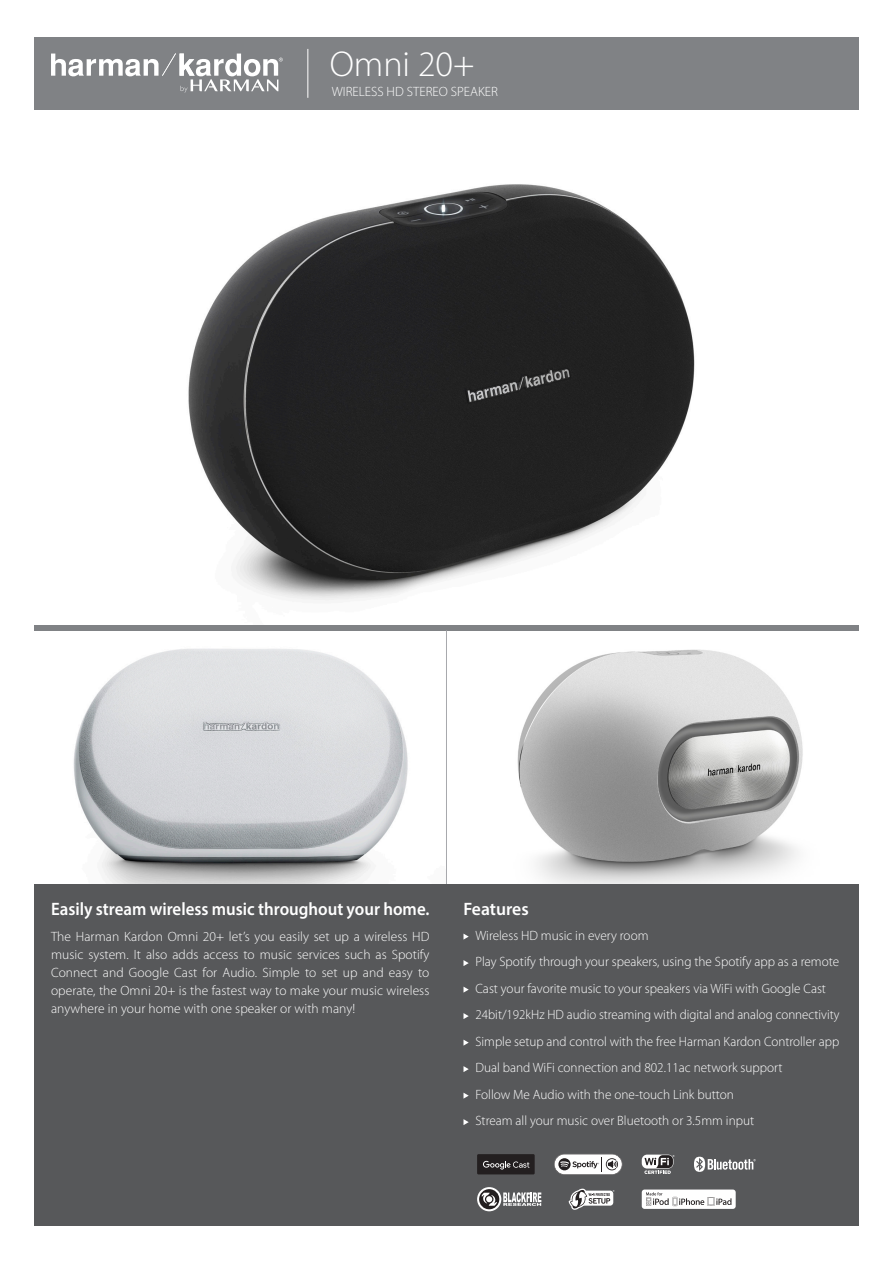
<style>
.page{position:relative;width:893px;height:1263px;background:#fff}
.page>*{position:absolute;margin:0;border:0;box-sizing:border-box;transform-origin:0 0}
.t1{font:300 36px "Myriad Pro";color:#fff}
.t2{font:600 18px "Myriad Pro";color:#fff;scale:.94 1}
.t3{font:600 18px "Myriad Pro";color:#fff}
.t4{font:300 13.5px/18px "Myriad Pro";color:#fff;text-align:justify}
.t5{font:300 13.5px "Myriad Pro";color:#fff;scale:.96 1}
</style>
<div class="page">
<img style="left:449px;top:630px;width:404px;height:254px">
<img style="left:34px;top:630px;width:412px;height:254px">
<div style="left:34px;top:625px;width:825px;height:5px;background:#808285"></div>
<hr style="left:446px;top:630px;width:1px;height:277px;background:#a8a9ad">
<img style="left:188px;top:184px;width:507px;height:417px">
<div style="left:34px;top:37px;width:825px;height:72px;background:#808285"></div>
<div style="left:34px;top:884px;width:825px;height:342px;background:#57585a"></div>
<svg style="left:463px;top:933px;width:6px;height:6px"></svg>
<svg style="left:463px;top:960px;width:6px;height:6px"></svg>
<svg style="left:463px;top:986px;width:6px;height:7px"></svg>
<svg style="left:463px;top:1013px;width:6px;height:6px"></svg>
<svg style="left:463px;top:1039px;width:6px;height:7px"></svg>
<svg style="left:463px;top:1066px;width:6px;height:6px"></svg>
<svg style="left:463px;top:1092px;width:6px;height:7px"></svg>
<svg style="left:463px;top:1119px;width:6px;height:6px"></svg>
<hr style="left:307px;top:49px;width:1px;height:49px;background:#fff">
<svg style="left:51px;top:53px;width:232px;height:40px"></svg>
<svg style="left:694px;top:1157px;width:62px;height:15px"></svg>
<div style="left:642px;top:1154px;width:31px;height:14px;background:#fff;border-radius:5px"></div>
<svg style="left:644px;top:1155px;width:30px;height:19px"></svg>
<svg style="left:569px;top:1189px;width:45px;height:21px"></svg>
<div style="left:642px;top:1189px;width:94px;height:20px;background:#fff;border-radius:3px"></div>
<svg style="left:646px;top:1192px;width:85px;height:14px"></svg>
<svg style="left:554px;top:1154px;width:68px;height:21px"></svg>
<svg style="left:503px;top:1192px;width:38px;height:14px"></svg>
<svg style="left:477px;top:1187px;width:24px;height:24px"></svg>
<svg style="left:479px;top:1189px;width:20px;height:20px"></svg>
<svg style="left:481px;top:1193px;width:16px;height:13px"></svg>
<div style="left:477px;top:1154px;width:58px;height:20px;background:#231f20"></div>
<svg style="left:483px;top:1161px;width:46px;height:8px"></svg>
<p class="t1" style="left:330px;top:44px;width:146px">Omni 20+</p>
<p class="t4" style="left:332px;top:83px;width:168px">WIRELESS HD STEREO SPEAKER</p>
<p class="t2" style="left:51px;top:897px;width:404px">Easily stream wireless music throughout your home.</p>
<p class="t4" style="left:51px;top:928px;width:380px">The Harman Kardon Omni 20+ let’s you easily set up a wireless HD music system. It also adds access to music services such as Spotify Connect and Google Cast for Audio. Simple to set up and easy to operate, the Omni 20+ is the fastest way to make your music wireless anywhere in your home with one speaker or with many!</p>
<p class="t3" style="left:463px;top:897px;width:67px">Features</p>
<p class="t4" style="left:475px;top:926px;width:175px">Wireless HD music in every room</p>
<p class="t4" style="left:475px;top:953px;width:365px">Play Spotify through your speakers, using the Spotify app as a remote</p>
<p class="t4" style="left:475px;top:979px;width:352px">Cast your favorite music to your speakers via WiFi with Google Cast</p>
<p class="t5" style="left:475px;top:1007px;width:381px">24bit/192kHz HD audio streaming with digital and analog connectivity</p>
<p class="t4" style="left:475px;top:1032px;width:365px">Simple setup and control with the free Harman Kardon Controller app</p>
<p class="t4" style="left:475px;top:1059px;width:308px">Dual band WiFi connection and 802.11ac network support</p>
<p class="t4" style="left:475px;top:1085px;width:260px">Follow Me Audio with the one-touch Link button</p>
<p class="t4" style="left:475px;top:1112px;width:280px">Stream all your music over Bluetooth or 3.5mm input</p>
</div>
